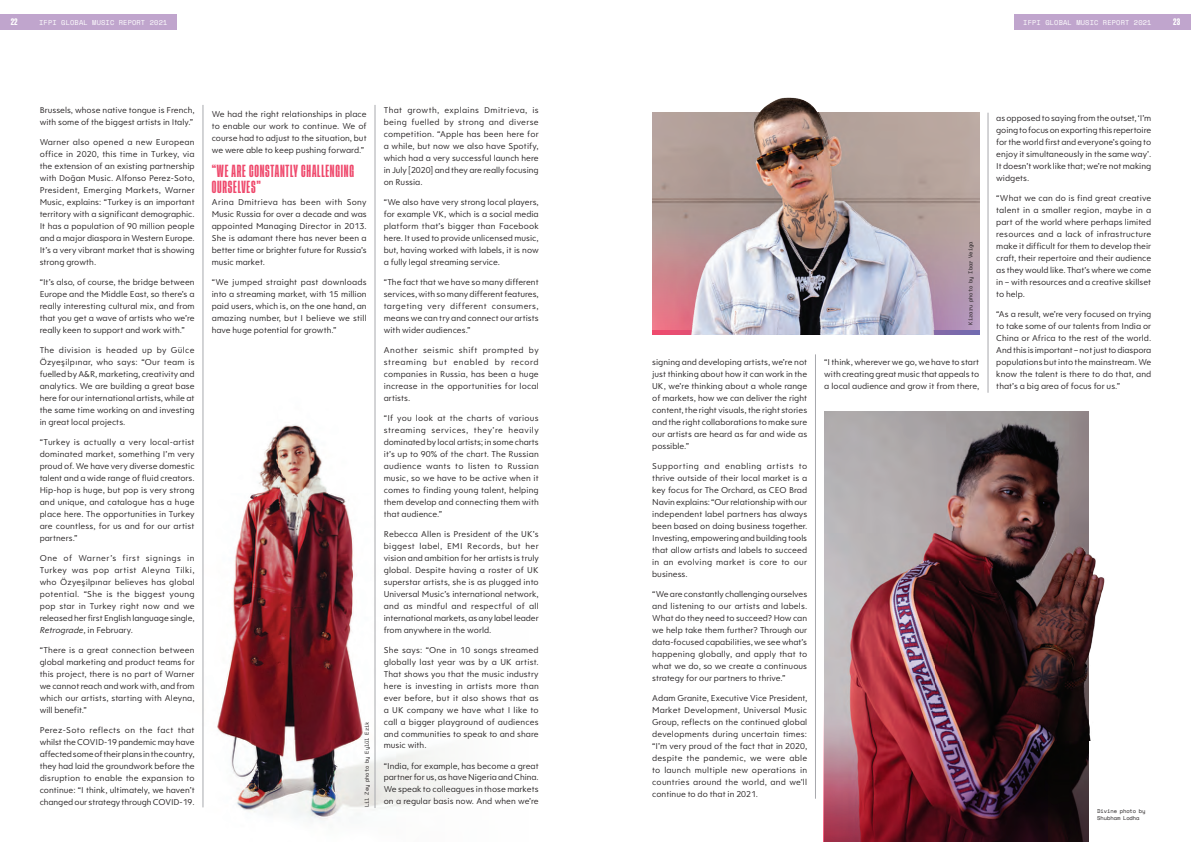
<style>
.page{position:relative;width:1191px;height:842px;background:#fff}
.page>*{position:absolute;margin:0;border:0;box-sizing:border-box;transform-origin:0 0}
.In_body_head{font:700 13px/16px "Tusker Grotesk 3700";letter-spacing:.06em;color:#ef4a6d}
.BODY{font:9px/12px "Clarika Pro Geo";color:#231f20;text-align:justify}
.t1{font:7px "Space Mono";letter-spacing:.02em;color:#fff}
.t2{font:600 7px "Tusker Grotesk 5600";color:#fff}
.Photo_Credit{font:5.5px/6.6px "Space Mono";letter-spacing:-.01em;color:#231f20}
.s1{font-style:italic}
</style>
<div class="page">
<img style="left:202px;top:372px;width:260px;height:448px">
<hr style="left:375px;top:105px;width:1px;height:703px;background:#a8a9ad">
<hr style="left:203px;top:105px;width:1px;height:702px;background:#a8a9ad">
<div style="left:30px;top:14px;width:147px;height:16px;background:#c0a5cd"></div>
<div style="left:0;top:14px;width:28px;height:16px;background:#c0a5cd"></div>
<img style="left:652px;top:113px;width:327px;height:222px">
<hr style="left:987px;top:113px;width:1px;height:280px;background:#a8a9ad">
<hr style="left:815px;top:354px;width:1px;height:445px;background:#a8a9ad">
<img style="left:824px;top:412px;width:264px;height:430px">
<img style="left:936px;top:531px;width:169px;height:210px">
<svg style="left:652px;top:211px;width:327px;height:119px;background:#c1949d"></svg>
<svg style="left:652px;top:330px;width:327px;height:4px"></svg>
<div style="left:1014px;top:14px;width:147px;height:16px;background:#c0a5cd"></div>
<div style="left:1162px;top:14px;width:29px;height:16px;background:#c0a5cd"></div>
<img style="left:823px;top:693px;width:224px;height:149px">
<img style="left:674px;top:97px;width:283px;height:238px">
<p class="t2" style="left:11px;top:18px;width:8px">22</p>
<p class="t1" style="left:39px;top:17px;width:130px">IFPI GLOBAL MUSIC REPORT 2021</p>
<p class="t1" style="left:1023px;top:17px;width:130px">IFPI GLOBAL MUSIC REPORT 2021</p>
<p class="t2" style="left:1173px;top:18px;width:8px">23</p>
<p class="BODY" style="left:40px;top:104px;width:156px">Brussels, whose native tongue is French, with some of the biggest artists in Italy.”</p>
<p class="BODY" style="left:40px;top:136px;width:157px">Warner also opened a new European office in 2020, this time in Turkey, via the extension of an existing partnership with Doğan Music. Alfonso Perez-Soto, President, Emerging Markets, Warner Music, explains: “Turkey is an important territory with a significant demographic.<br>It has a population of 90 million people and a major diaspora in Western Europe.<br>It’s a very vibrant market that is showing strong growth.</p>
<p class="BODY" style="left:40px;top:276px;width:157px">“It’s also, of course, the bridge between Europe and the Middle East, so there’s a really interesting cultural mix, and from that you get a wave of artists who we’re really keen to support and work with.”</p>
<p class="BODY" style="left:40px;top:343px;width:156px">The division is headed up by Gülce Özyeşilpınar, who says: “Our team is fuelled by A&amp;R, marketing, creativity and analytics. We are building a great base here for our international artists, while at the same time working on and investing in great local projects.</p>
<p class="BODY" style="left:40px;top:435px;width:156px">“Turkey is actually a very local-artist dominated market, something I’m very proud of. We have very diverse domestic talent and a wide range of fluid creators.<br>Hip-hop is huge, but pop is very strong and unique, and catalogue has a huge place here. The opportunities in Turkey are countless, for us and for our artist partners.”</p>
<p class="BODY" style="left:40px;top:551px;width:156px">One of Warner’s first signings in Turkey was pop artist Aleyna Tilki, who Özyeşilpınar believes has global potential. “She is the biggest young pop star in Turkey right now and we released her first English language single, <span class="s1">Retrograde</span>, in February.</p>
<p class="BODY" style="left:40px;top:643px;width:156px">“There is a great connection between global marketing and product teams for this project, there is no part of Warner we cannot reach and work with, and from which our artists, starting with Aleyna, will benefit.”</p>
<p class="BODY" style="left:40px;top:723px;width:156px">Perez-Soto reflects on the fact that whilst the COVID-19 pandemic may have affected some of their plans in the country, they had laid the groundwork before the disruption to enable the expansion to continue: “I think, ultimately, we haven’t changed our strategy through COVID-19.</p>
<p class="BODY" style="left:212px;top:108px;width:157px">We had the right relationships in place to enable our work to continue. We of course had to adjust to the situation, but we were able to keep pushing forward.”</p>
<p class="In_body_head" style="left:212px;top:163px;width:144px">“WE ARE CONSTANTLY CHALLENGING<br>OURSELVES”</p>
<p class="BODY" style="left:212px;top:196px;width:156px">Arina Dmitrieva has been with Sony Music Russia for over a decade and was appointed Managing Director in 2013.<br>She is adamant there has never been a better time or brighter future for Russia’s music market.</p>
<p class="BODY" style="left:212px;top:276px;width:156px">“We jumped straight past downloads into a streaming market, with 15 million paid users, which is, on the one hand, an amazing number, but I believe we still have huge potential for growth.”</p>
<p class="Photo_Credit" style="left:363px;top:807px;width:88px;rotate:-90deg">Lil Zey photo by Eylül Ezik</p>
<p class="BODY" style="left:384px;top:103px;width:156px">That growth, explains Dmitrieva, is being fuelled by strong and diverse competition. “Apple has been here for a while, but now we also have Spotify, which had a very successful launch here in July [2020] and they are really focusing on Russia.</p>
<p class="BODY" style="left:384px;top:195px;width:156px">“We also have very strong local players, for example VK, which is a social media platform that’s bigger than Facebook here. It used to provide unlicensed music, but, having worked with labels, it is now a fully legal streaming service.</p>
<p class="BODY" style="left:384px;top:275px;width:156px">“The fact that we have so many different services, with so many different features, targeting very different consumers, means we can try and connect our artists with wider audiences.”</p>
<p class="BODY" style="left:384px;top:343px;width:157px">Another seismic shift prompted by streaming but enabled by record companies in Russia, has been a huge increase in the opportunities for local artists.</p>
<p class="BODY" style="left:384px;top:411px;width:156px">“If you look at the charts of various streaming services, they’re heavily dominated by local artists; in some charts it’s up to 90% of the chart. The Russian audience wants to listen to Russian music, so we have to be active when it comes to finding young talent, helping them develop and connecting them with that audience.”</p>
<p class="BODY" style="left:384px;top:527px;width:156px">Rebecca Allen is President of the UK’s biggest label, EMI Records, but her vision and ambition for her artists is truly global. Despite having a roster of UK superstar artists, she is as plugged into Universal Music’s international network, and as mindful and respectful of all international markets, as any label leader from anywhere in the world.</p>
<p class="BODY" style="left:384px;top:643px;width:156px">She says: “One in 10 songs streamed globally last year was by a UK artist.<br>That shows you that the music industry here is investing in artists more than ever before, but it also shows that as a UK company we have what I like to call a bigger playground of audiences and communities to speak to and share music with.</p>
<p class="BODY" style="left:384px;top:759px;width:156px">“India, for example, has become a great partner for us, as have Nigeria and China.<br>We speak to colleagues in those markets on a regular basis now. And when we’re</p>
<p class="BODY" style="left:652px;top:356px;width:156px">signing and developing artists, we’re not just thinking about how it can work in the UK, we’re thinking about a whole range of markets, how we can deliver the right content, the right visuals, the right stories and the right collaborations to make sure our artists are heard as far and wide as possible.”</p>
<p class="BODY" style="left:652px;top:460px;width:157px">Supporting and enabling artists to thrive outside of their local market is a key focus for The Orchard, as CEO Brad Navin explains: “Our relationship with our independent label partners has always been based on doing business together.<br>Investing, empowering and building tools that allow artists and labels to succeed in an evolving market is core to our business.</p>
<p class="BODY" style="left:652px;top:587px;width:157px">“We are constantly challenging ourselves and listening to our artists and labels.<br>What do they need to succeed? How can we help take them further? Through our data-focused capabilities, we see what’s happening globally, and apply that to what we do, so we create a continuous strategy for our partners to thrive.”</p>
<p class="BODY" style="left:652px;top:691px;width:156px">Adam Granite, Executive Vice President, Market Development, Universal Music Group, reflects on the continued global developments during uncertain times: “I’m very proud of the fact that in 2020, despite the pandemic, we were able to launch multiple new operations in countries around the world, and we’ll continue to do that in 2021.</p>
<p class="Photo_Credit" style="left:967px;top:325px;width:85px;rotate:-90deg">Kizaru photo by Ibar Veiga</p>
<p class="BODY" style="left:824px;top:356px;width:156px">“I think, wherever we go, we have to start with creating great music that appeals to a local audience and grow it from there,</p>
<p class="BODY" style="left:996px;top:112px;width:157px">as opposed to saying from the outset, ‘I’m going to focus on exporting this repertoire for the world first and everyone’s going to enjoy it simultaneously in the same way’.<br>It doesn’t work like that; we’re not making widgets.</p>
<p class="BODY" style="left:996px;top:192px;width:156px">“What we can do is find great creative talent in a smaller region, maybe in a part of the world where perhaps limited resources and a lack of infrastructure make it difficult for them to develop their craft, their repertoire and their audience as they would like. That’s where we come in – with resources and a creative skillset to help.</p>
<p class="BODY" style="left:996px;top:307px;width:157px">“As a result, we’re very focused on trying to take some of our talents from India or China or Africa to the rest of the world.<br>And this is important – not just to diaspora populations but into the mainstream. We know the talent is there to do that, and that’s a big area of focus for us.”</p>
<p class="Photo_Credit" style="left:1097px;top:808px;width:50px">Divine photo by<br>Shubham Lodha</p>
</div>
